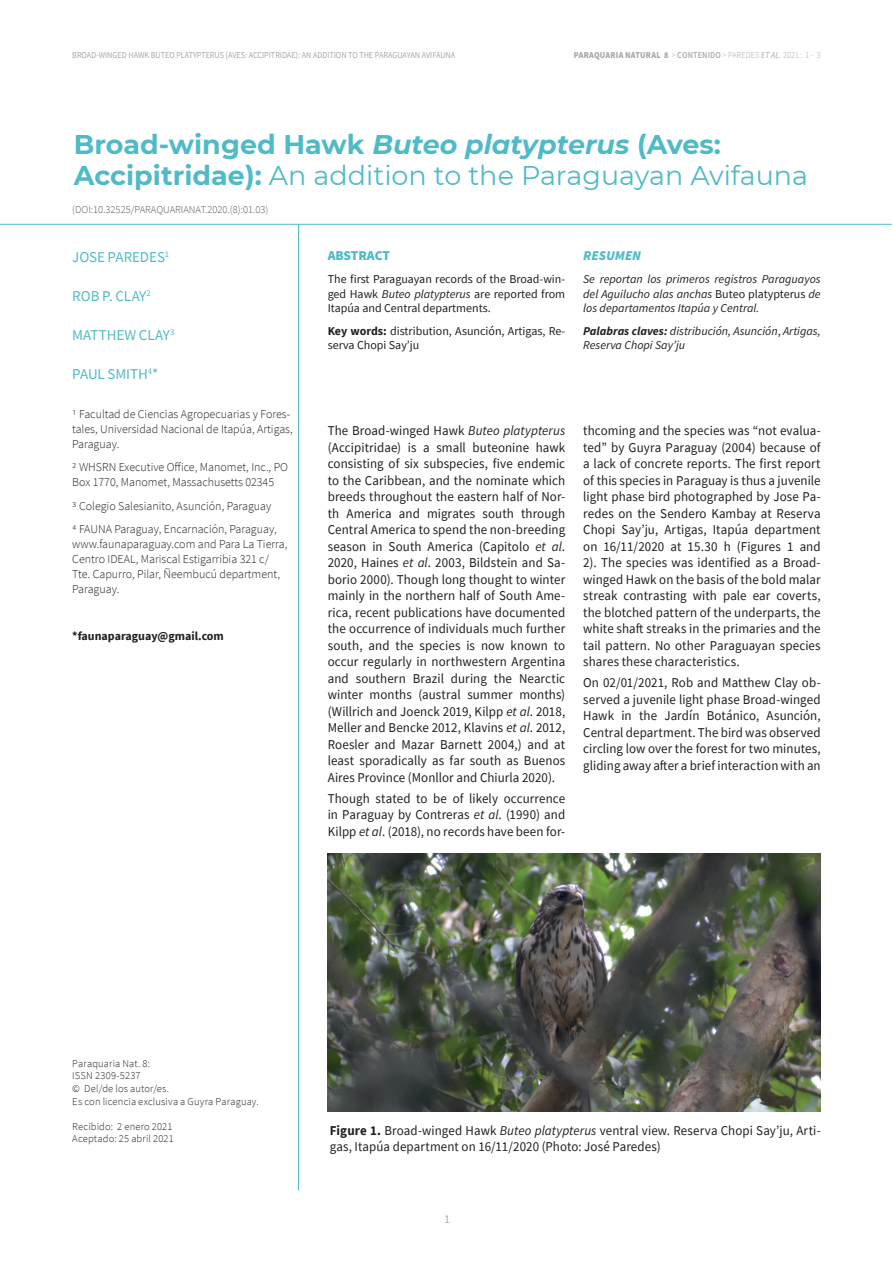
<style>
.page{position:relative;width:893px;height:1263px;background:#fff}
.page>*{position:absolute;margin:0;border:0;box-sizing:border-box;transform-origin:0 0}
.t1{font:700 27px/31.5px "Montserrat";color:#50bbc7}
.t2{font:15px "Source Sans Pro";letter-spacing:-.005em;color:#50bbc7}
.t3{font:13.5px/16.5px "Source Sans Pro";letter-spacing:.005em;color:#231f20;text-align:justify;scale:.96 1}
.t4{font:900 13.5px "Source Sans Pro";letter-spacing:-.01em;color:#50bbc7}
.t5{font:italic 900 13.5px "Source Sans Pro";color:#50bbc7}
.t6{font:300 12px/15px "Source Sans Pro";color:#231f20}
.t7{font:italic 12px/14.4px "Source Sans Pro";color:#231f20;text-align:justify}
.t8{font:12px/14.4px "Source Sans Pro";color:#231f20;text-align:justify}
.t9{font:700 12px "Source Sans Pro";color:#231f20}
.t10{font:12px "Source Sans Pro";color:#a8a9ad;scale:.9 1}
.t11{font:300 10.5px/12.6px "Source Sans Pro";letter-spacing:.015em;color:#231f20}
.t12{font:300 10.5px "Source Sans Pro";color:#57585a}
.t13{font:9px "Source Sans Pro";color:#a8a9ad;scale:.9 1}
.t14{font:900 9px "Source Sans Pro";letter-spacing:.03em;color:#a8a9ad;scale:.9 1}
.t15{font:8.7px "Source Sans Pro";color:#50bbc7}
.s1{font-weight:300}
.s2{font-weight:600}
.s3{font-weight:400;font-style:italic}
.s4{font-style:italic}
.s5{font-weight:400}
.s6{font-weight:700}
.s7{font-style:normal}
</style>
<div class="page">
<hr style="left:0;top:224px;width:892px;height:1px;background:#50bbc7">
<hr style="left:298px;top:225px;width:1px;height:966px;background:#50bbc7">
<img style="left:328px;top:854px;width:493px;height:258px">
<p class="t13" style="left:72px;top:49px;width:427px">Broad-winged Hawk Buteo platypterus (Aves: Accipitridae): An addition to th e Paraguayan Avifauna</p>
<p class="t14" style="left:574px;top:49px;width:276px">PARAQUARIA NATURAL 8 <span class="s1">&gt;</span> <span class="s2">CONTENIDO</span> <span class="s1">&gt; PAREDES</span> <span class="s3">ET AL.</span> <span class="s1">2021 : 1 - 3</span></p>
<h1 class="t1" style="left:74px;top:127px;width:736px">Broad-winged Hawk <span class="s4">Buteo platypterus</span> (Aves:<br>Accipitridae): <span class="s5">An addition to the Paraguayan Avifauna</span></h1>
<p class="t12" style="left:72px;top:203px;width:198px">(DOI:10.32525/PARAQUARIANAT.2020.(8):01.03)</p>
<p class="t2" style="left:72px;top:247px;width:98px">JOSE PAREDES<sup>1</sup></p>
<p class="t2" style="left:72px;top:286px;width:80px">ROB P. CLAY<sup>2</sup></p>
<p class="t2" style="left:72px;top:325px;width:76px">MATTHEW CLAY</p>
<p class="t15" style="left:170px;top:327px;width:6px">3</p>
<p class="t2" style="left:72px;top:365px;width:9px">PAUL</p>
<p class="t2" style="left:108px;top:365px;width:52px">SMITH<sup>4</sup>*</p>
<p class="t6" style="left:72px;top:406px;width:222px">1 Facultad de Ciencias Agropecuarias y Fores&shy;tales, Universidad Nacional de Itapúa, Artigas,<br>Paraguay.</p>
<p class="t6" style="left:72px;top:460px;width:217px">2 WHSRN Executive Office, Manomet, Inc., PO<br>Box 1770, Manomet, Massachusetts 02345</p>
<p class="t6" style="left:72px;top:494px;width:206px;line-height:23.5px">3 Colegio Salesianito, Asunción, Paraguay<br>4 FAUNA Paraguay, Encarnación, Paraguay,</p>
<p class="t6" style="left:72px;top:537px;width:217px">www.faunaparaguay.com and Para La Tierra, Centro IDEAL, Mariscal Estigarribia 321 c/ Tte. Capurro, Pilar, Ñeembucú department, Paraguay.</p>
<p class="t9" style="left:72px;top:628px;width:153px">*faunaparaguay@gmail.com</p>
<p class="t4" style="left:328px;top:247px;width:64px">ABSTRACT</p>
<p class="t8" style="left:328px;top:272px;width:239px">The first Paraguayan records of the Broad-win&shy;ged Hawk <span class="s4">Buteo platypterus</span> are reported from Itapúa and Central departments.</p>
<p class="t8" style="left:328px;top:324px;width:239px"><span class="s6">Key words:</span> distribution, Asunción, Artigas, Re&shy;serva Chopi Say’ju</p>
<p class="t5" style="left:583px;top:247px;width:59px">RESUMEN</p>
<p class="t7" style="left:583px;top:272px;width:239px">Se reportan los primeros registros Paraguayos del Aguilucho alas anchas <span class="s7">Buteo platypterus</span> de los departamentos Itapúa y Central.</p>
<p class="t7" style="left:583px;top:324px;width:239px"><span class="s6">Palabras claves:</span> distribución, Asunción<span class="s7">,</span> Artigas,<br>Reserva Chopi Say’ju</p>
<p class="t3" style="left:328px;top:423px;width:249px">The Broad-winged Hawk <span class="s4">Buteo platypterus </span>(Accipitridae) is a small buteonine hawk consisting of six subspecies, five endemic to the Caribbean, and the nominate which breeds throughout the eastern half of Nor&shy;th America and migrates south through Central America to spend the non-breeding season in South America (Capitolo <span class="s4">et al</span>.<br>2020, Haines <span class="s4">et al</span>. 2003, Bildstein and Sa&shy;borio 2000). Though long thought to winter mainly in the northern half of South Ame&shy;rica, recent publications have documented the occurrence of individuals much further south, and the species is now known to occur regularly in northwestern Argentina and southern Brazil during the Nearctic winter months (austral summer months) (Willrich and Joenck 2019, Kilpp <span class="s4">et al</span>. 2018, Meller and Bencke 2012, Klavins <span class="s4">et al</span>. 2012, Roesler and Mazar Barnett 2004,) and at least sporadically as far south as Buenos Aires Province (Monllor and Chiurla 2020).</p>
<p class="t3" style="left:328px;top:790px;width:249px">Though stated to be of likely occurrence in Paraguay by Contreras <span class="s4">et al</span>. (1990) and Kilpp <span class="s4">et al</span>. (2018), no records have been for-</p>
<p class="t3" style="left:583px;top:423px;width:249px">thcoming and the species was “not evalua&shy;ted” by Guyra Paraguay (2004) because of a lack of concrete reports. The first report of this species in Paraguay is thus a juvenile light phase bird photographed by Jose Pa&shy;redes on the Sendero Kambay at Reserva Chopi Say’ju, Artigas, Itapúa department on 16/11/2020 at 15.30 h (Figures 1 and 2). The species was identified as a Broad&shy;winged Hawk on the basis of the bold malar streak contrasting with pale ear coverts, the blotched pattern of the underparts, the white shaft streaks in the primaries and the tail pattern. No other Paraguayan species shares these characteristics.</p>
<p class="t3" style="left:583px;top:674px;width:249px">On 02/01/2021, Rob and Matthew Clay ob&shy;served a juvenile light phase Broad-winged Hawk in the Jardín Botánico, Asunción, Central department. The bird was observed circling low over the forest for two minutes, gliding away after a brief interaction with an</p>
<p class="t11" style="left:72px;top:1057px;width:188px">Paraquaria Nat. 8:<br>ISSN 2309-5237<br>© Del/de los autor/es.<br>Es con licencia exclusiva a Guyra Paraguay.</p>
<p class="t11" style="left:72px;top:1120px;width:103px">Recibido: 2 enero 2021<br>Aceptado: 25 abril 2021</p>
<p class="t3" style="left:330px;top:1122px;width:513px"><span class="s6">Figure 1.</span> Broad-winged Hawk <span class="s4">Buteo platypterus</span> ventral view. Reserva Chopi Say’ju, Arti&shy;gas, Itapúa department on 16/11/2020 (Photo: José Paredes)</p>
<p class="t10" style="left:444px;top:1211px;width:7px">1</p>
</div>
